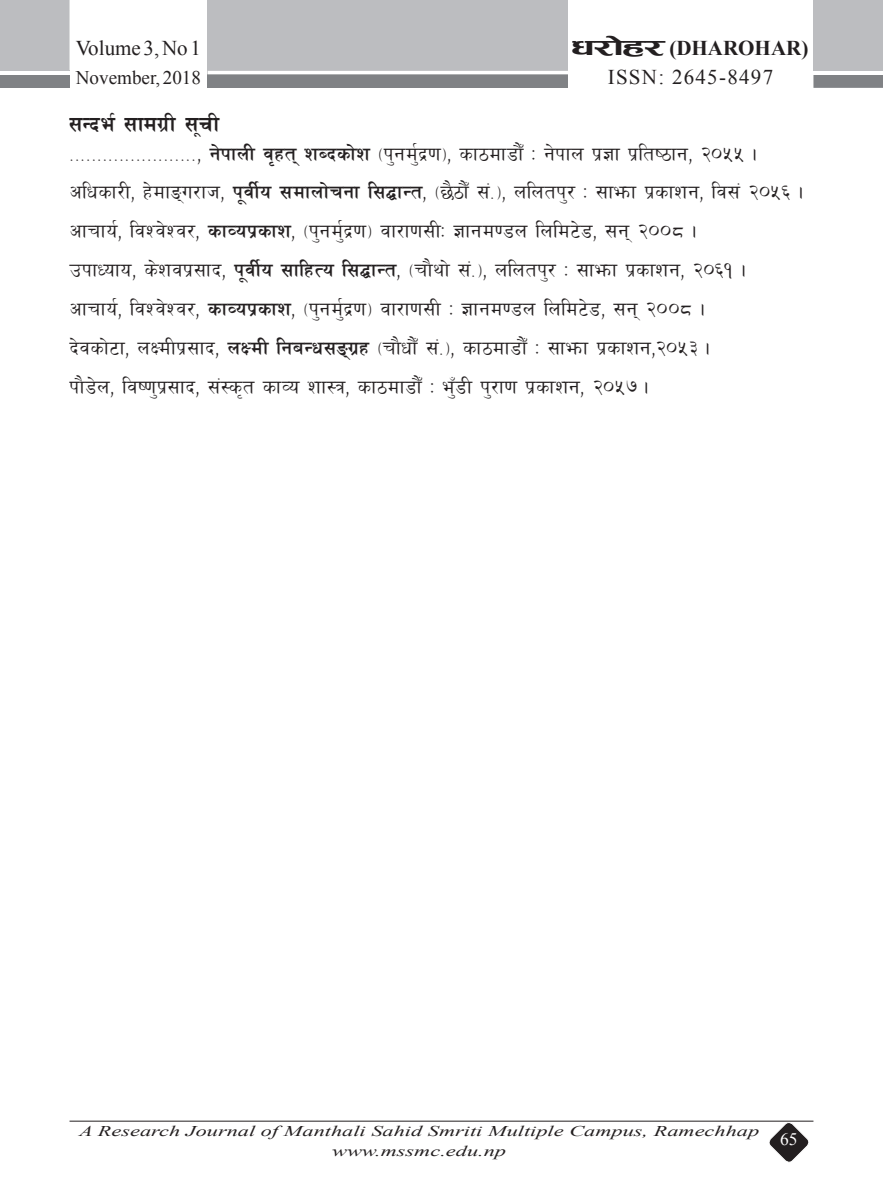
<style>
.page{position:relative;width:883px;height:1198px;background:#fff}
.page>*{position:absolute;margin:0;border:0;box-sizing:border-box;transform-origin:0 0}
.t1{font:28px "Him Chuli";color:#231f20}
.t2{font:24.5px/38.9px "Preeti";color:#231f20}
.t3{font:21px/28.9px "Times New Roman";letter-spacing:.06em;color:#231f20;text-align:center}
.t4{font:21px "Times New Roman";color:#231f20}
.t5{font:19.25px "Times New Roman";color:#231f20}
.t6{font:17.5px "Times New Roman";color:#fff}
.t7{font:italic 14.88px/19.2px "Times New Roman";color:#231f20;text-align:center;scale:1.5 1}
.s1{font-family:"Ganesh";font-size:28px}
.s2{font-weight:700}
</style>
<div class="page">
<svg style="left:766px;top:1121px;width:44px;height:42px"></svg>
<svg style="left:813px;top:75px;width:69px;height:13px"></svg>
<div style="left:207px;top:71px;width:360px;height:17px;background:#808285"></div>
<div style="left:813px;top:0;width:69px;height:71px;background:#bcbdc0"></div>
<hr style="left:813px;top:71px;width:69px;height:1px;background:#bcbdc0">
<div style="left:207px;top:0;width:360px;height:71px;background:#bcbdc0"></div>
<hr style="left:207px;top:71px;width:360px;height:3px;background:#fff">
<svg style="left:0;top:0;width:69px;height:88px;background:#b6b7ba"></svg>
<hr style="left:0;top:0;width:1px;height:71px;background:#bcbdc0">
<hr style="left:69px;top:1120px;width:744px;height:1px;background:#231f20">
<p class="t4" style="left:76px;top:33px;width:126px">Volume 3, No 1</p>
<p class="t5" style="left:76px;top:64px;width:127px">November, 2018</p>
<p class="t3" style="left:572px;top:33px;width:237px"><span class="s1">w/f]x/</span><span class="s2">(DHAROHAR)<br></span>ISSN: 2645-8497</p>
<p class="t1" style="left:69px;top:109px;width:151px">;Gbe{ ;fdu|L ;"rL</p>
<p class="t2" style="left:69px;top:134px;width:734px">=======================, <span class="s2">g]kfnL j[xt\zAbsf]z</span> -k'gd'{b|0f_, sf7df8f}F M g]kfn k|1f k|lti7fg, @)%% . clwsf/L, x]dfª\u/fh, <span class="s2">k"jL{o ;dfnf]rgf l;¢fGt</span>, -5}7f}F ;+=_, nlntk'/ M ;femf k|sfzg, lj;+ @)%^ . cfrfo{, ljZj]Zj/, <span class="s2">sfJok|sfz</span>, -k'gd'{b|0f_ jf/f0f;LM 1fgd08n lnld6]8, ;g\ @))* .<br>pkfWofo, s]zjk|;fb, <span class="s2">k"jL{o ;flxTo l;¢fGt</span>, -rf}yf];+=_, nlntk'/ M ;femf k|sfzg, @)^! . cfrfo{, ljZj]Zj/, <span class="s2">sfJok|sfz</span>, -k'gd'{b|0f_ jf/f0f;L M 1fgd08n lnld6]8, ;g\ @))* .<br>b]jsf]6f, nIdLk|;fb, <span class="s2">nIdL lgaGw;ª\u|x</span> -rf}wf}F ;+=_, sf7df8f}F M ;femf k|sfzg,@)%# .<br>kf}8]n, lji0f'k|;fb, ;+:s[t sfJo zf:q, sf7df8f}F M e'F8L k'/f0f k|sfzg, @)%&amp; .</p>
<p class="t7" style="left:79px;top:1120px;width:454px">A Research Journal ofManthali Sahid Smriti Multiple Campus, Ramechhap www.mssmc.edu.np</p>
<p class="t6" style="left:779px;top:1127px;width:19px">65</p>
</div>
